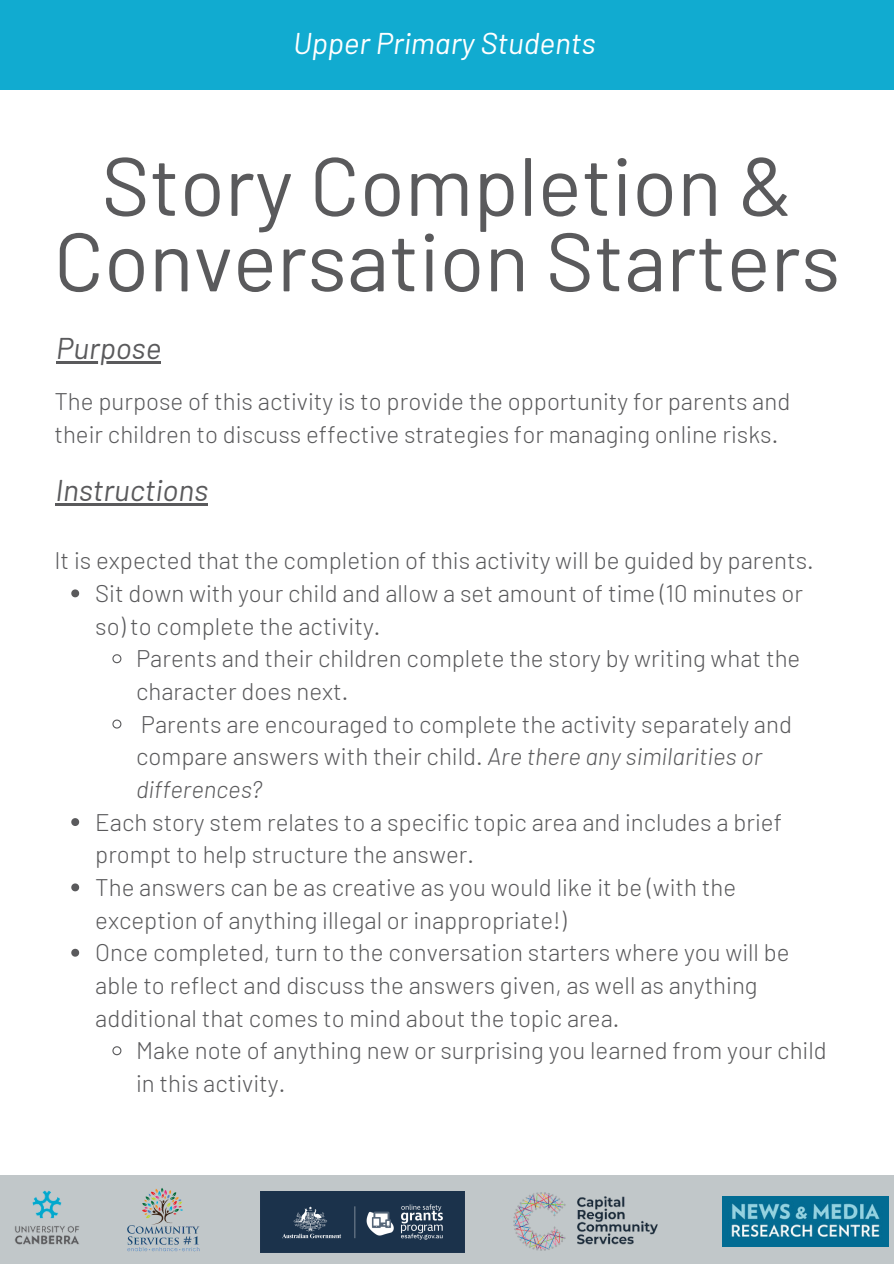
<style>
.page{position:relative;width:894px;height:1264px;background:#fff}
.page>*{position:absolute;margin:0;border:0;box-sizing:border-box;transform-origin:0 0}
.t1{font:82.5px/75.4px "Barlow";color:#5a5a5c;text-align:center}
.t2{font:italic 30px "Barlow";color:#fff}
.t3{font:italic 30px "Barlow";color:#5a5a5c}
.t4{font:300 24px/32.7px "Barlow";color:#5a5a5c}
.s1{font-style:italic}
</style>
<div class="page">
<div style="left:0;top:1175px;width:893px;height:88px;background:#c1c7c9"></div>
<img style="left:14px;top:1190px;width:66px;height:55px">
<img style="left:127px;top:1188px;width:73px;height:64px">
<img style="left:514px;top:1192px;width:143px;height:58px">
<img style="left:722px;top:1196px;width:165px;height:50px">
<div style="left:0;top:0;width:893px;height:90px;background:#11abd0"></div>
<hr style="left:56px;top:361px;width:105px;height:2px;background:#5a5a5c">
<hr style="left:56px;top:503px;width:152px;height:2px;background:#5a5a5c">
<svg style="left:71px;top:589px;width:8px;height:8px"></svg>
<svg style="left:112px;top:654px;width:10px;height:10px"></svg>
<svg style="left:112px;top:719px;width:10px;height:10px"></svg>
<svg style="left:71px;top:818px;width:8px;height:8px"></svg>
<svg style="left:71px;top:883px;width:8px;height:8px"></svg>
<svg style="left:71px;top:948px;width:8px;height:8px"></svg>
<svg style="left:112px;top:1046px;width:10px;height:10px"></svg>
<img style="left:260px;top:1191px;width:204px;height:60px">
<p class="t2" style="left:293px;top:24px;width:304px">Upper Primary Students</p>
<p class="t1" style="left:54px;top:145px;width:788px">Story Completion &amp;<br>Conversation Starters</p>
<p class="t3" style="left:56px;top:329px;width:106px">Purpose</p>
<p class="t4" style="left:54px;top:384px;width:737px">The purpose of this activity is to provide the opportunity for parents and their children to discuss effective strategies for managing online risks.</p>
<p class="t3" style="left:56px;top:471px;width:154px">Instructions</p>
<p class="t4" style="left:54px;top:543px;width:760px">It is expected that the completion of this activity will be guided by parents.</p>
<p class="t4" style="left:95px;top:576px;width:709px">Sit down with your child and allow a set amount of time (10 minutes or so) to complete the activity.</p>
<p class="t4" style="left:136px;top:641px;width:665px">Parents and their children complete the story by writing what the character does next.</p>
<p class="t4" style="left:136px;top:706px;width:657px">Parents are encouraged to complete the activity separately and compare answers with their child. <span class="s1">Are there any similarities or differences?</span></p>
<p class="t4" style="left:95px;top:804px;width:688px">Each story stem relates to a specific topic area and includes a brief prompt to help structure the answer.</p>
<p class="t4" style="left:95px;top:869px;width:642px">The answers can be as creative as you would like it be (with the exception of anything illegal or inappropriate!)</p>
<p class="t4" style="left:95px;top:935px;width:695px">Once completed, turn to the conversation starters where you will be able to reflect and discuss the answers given, as well as anything additional that comes to mind about the topic area.</p>
<p class="t4" style="left:136px;top:1033px;width:692px">Make note of anything new or surprising you learned from your child in this activity.</p>
</div>
